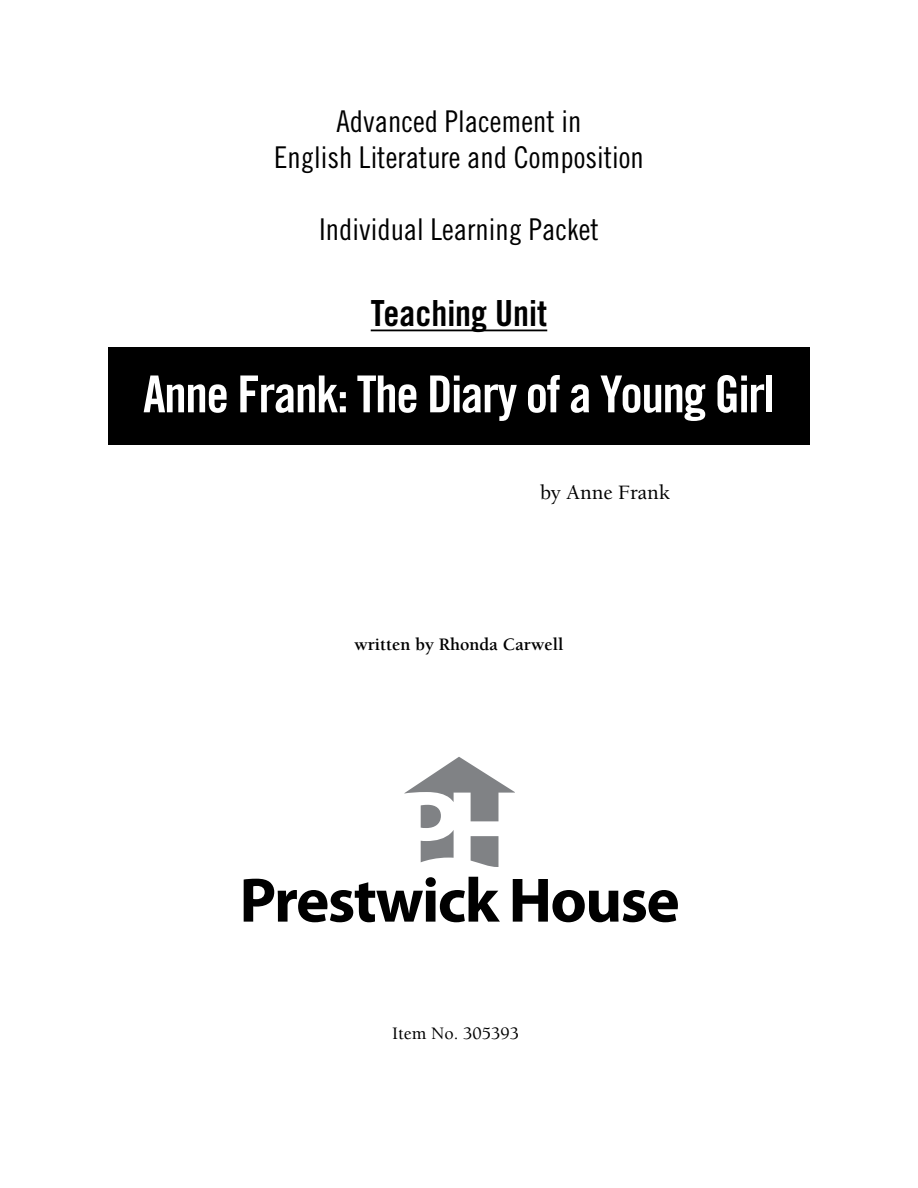
<style>
.page{position:relative;width:918px;height:1188px;background:#fff}
.page>*{position:absolute;margin:0;border:0;box-sizing:border-box;transform-origin:0 0}
.t1{font:51px "Trade Gothic Bold Cond Twenty";letter-spacing:-.03em;color:#fff}
.t2{font:36px "Trade Gothic Bold Cond Twenty";color:#000}
.t3{font:30px/36px "Trade Gothic Cond Eighteen";color:#000;text-align:center}
.t4{font:500 21px "Berkeley";color:#000}
.t5{font:700 18px "Berkeley";color:#000}
.t6{font:500 18px "Berkeley";color:#000}
</style>
<div class="page">
<div style="left:108px;top:347px;width:702px;height:98px;background:#000"></div>
<hr style="left:371px;top:330px;width:176px;height:1px;background:#000">
<svg style="left:244px;top:877px;width:256px;height:45px"></svg>
<svg style="left:513px;top:879px;width:165px;height:43px"></svg>
<svg style="left:404px;top:757px;width:111px;height:110px"></svg>
<p class="t3" style="left:274px;top:103px;width:371px">Advanced Placement in<br>English Literature and Composition</p>
<p class="t3" style="left:319px;top:211px;width:281px">Individual Learning Packet</p>
<p class="t2" style="left:371px;top:291px;width:178px">Teaching Unit</p>
<h1 class="t1" style="left:143px;top:363px;width:633px">Anne Frank: The Diary of a Young Girl</h1>
<p class="t4" style="left:540px;top:481px;width:132px">by Anne Frank</p>
<p class="t5" style="left:355px;top:635px;width:210px">written by Rhonda Carwell</p>
<p class="t6" style="left:392px;top:1024px;width:129px">Item No. 305393</p>
</div>
